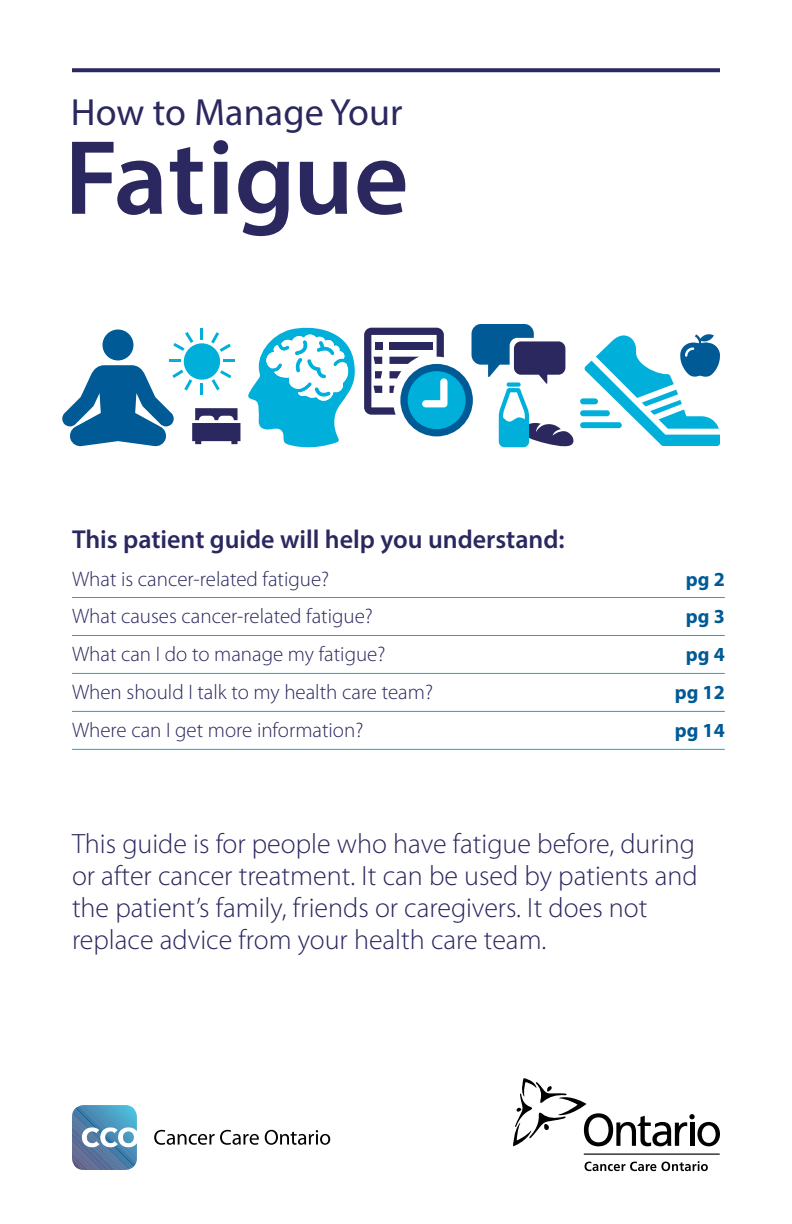
<style>
.page{position:relative;width:792px;height:1224px;background:#fff}
.page>*{position:absolute;margin:0;border:0;box-sizing:border-box;transform-origin:0 0}
.t1{font:600 106.8px "Myriad Pro";color:#2a285f}
.t2{font:38px "Myriad Pro";letter-spacing:.005em;color:#2a285f}
.t3{font:300 28px/32px "Myriad Pro";color:#2a285f}
.t4{font:600 26px "Myriad Pro";color:#2a285f}
.t5{font:300 21px "Myriad Pro";color:#2a285f}
.t6{font:700 20px "Myriad Pro";letter-spacing:.005em;color:#005a96}
</style>
<div class="page">
<svg style="left:72px;top:68px;width:648px;height:4px;background:#363468"></svg>
<div style="left:400px;top:364px;width:73px;height:72px;background:#005a96;border-radius:50%"></div>
<div style="left:408px;top:371px;width:58px;height:58px;background:#00b0da;border-radius:50%"></div>
<svg style="left:472px;top:324px;width:102px;height:124px"></svg>
<div style="left:507px;top:382px;width:14px;height:5px;background:#00b0da;border-radius:2px"></div>
<hr style="left:72px;top:597px;width:653px;height:1px;background:#00b0da">
<hr style="left:72px;top:635px;width:653px;height:1px;background:#00b0da">
<hr style="left:72px;top:673px;width:653px;height:1px;background:#00b0da">
<hr style="left:72px;top:711px;width:653px;height:1px;background:#00b0da">
<hr style="left:72px;top:749px;width:653px;height:1px;background:#00b0da">
<div style="left:580px;top:398px;width:18px;height:6px;background:#00b0da;border-radius:3px"></div>
<div style="left:580px;top:410px;width:30px;height:6px;background:#00b0da;border-radius:3px"></div>
<div style="left:580px;top:422px;width:42px;height:6px;background:#00b0da;border-radius:3px"></div>
<svg style="left:585px;top:334px;width:135px;height:112px"></svg>
<svg style="left:200px;top:329px;width:3px;height:11px"></svg>
<svg style="left:173px;top:332px;width:20px;height:19px"></svg>
<svg style="left:211px;top:332px;width:20px;height:20px"></svg>
<div style="left:184px;top:343px;width:36px;height:37px;background:#00b0da;border-radius:50%"></div>
<svg style="left:248px;top:327px;width:199px;height:121px"></svg>
<div style="left:103px;top:330px;width:30px;height:30px;background:#005a96;border-radius:50%"></div>
<svg style="left:62px;top:359px;width:178px;height:88px"></svg>
<svg style="left:154px;top:1130px;width:105px;height:15px"></svg>
<svg style="left:265px;top:1130px;width:65px;height:15px"></svg>
<svg style="left:72px;top:1105px;width:65px;height:65px;background:#6b97b9"></svg>
<svg style="left:513px;top:1078px;width:207px;height:68px"></svg>
<svg style="left:585px;top:1161px;width:123px;height:10px"></svg>
<hr style="left:584px;top:1154px;width:136px;height:1px;background:#000">
<h1 class="t2" style="left:71px;top:89px;width:333px">How to Manage Your</h1>
<h1 class="t1" style="left:64px;top:110px;width:346px">Fatigue</h1>
<h2 class="t4" style="left:72px;top:523px;width:494px">This patient guide will help you understand:</h2>
<p class="t5" style="left:72px;top:567px;width:259px">What is cancer-related fatigue?</p>
<p class="t6" style="left:686px;top:566px;width:40px">pg 2</p>
<p class="t5" style="left:72px;top:605px;width:302px">What causes cancer-related fatigue?</p>
<p class="t6" style="left:686px;top:604px;width:40px">pg 3</p>
<p class="t5" style="left:72px;top:643px;width:315px">What can I do to manage my fatigue?</p>
<p class="t6" style="left:686px;top:642px;width:40px">pg 4</p>
<p class="t5" style="left:72px;top:681px;width:363px">When should I talk to my health care team?</p>
<p class="t6" style="left:675px;top:680px;width:51px">pg 12</p>
<p class="t5" style="left:72px;top:719px;width:293px">Where can I get more information?</p>
<p class="t6" style="left:675px;top:718px;width:51px">pg 14</p>
<p class="t3" style="left:72px;top:828px;width:627px">This guide is for people who have fatigue before, during or after cancer treatment. It can be used by patients and the patient’s family, friends or caregivers. It does not replace advice from your health care team.</p>
</div>
